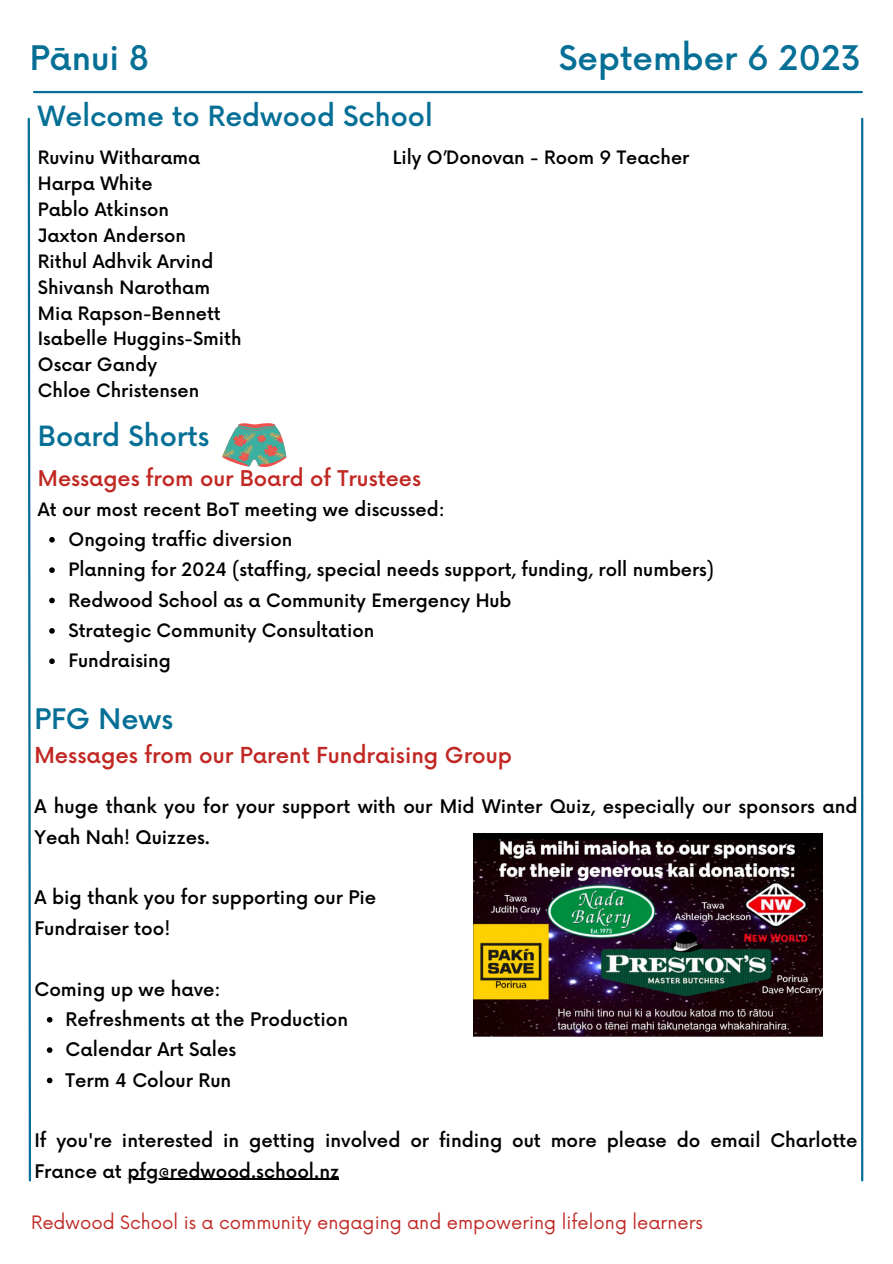
<style>
.page{position:relative;width:893px;height:1264px;background:#fff}
.page>*{position:absolute;margin:0;border:0;box-sizing:border-box;transform-origin:0 0}
.t1{font:500 33px "Now";color:#056f96}
.t2{font:500 27.6px "Now";color:#056f96}
.t3{font:500 27.15px "Now";color:#056f96}
.t4{font:500 21.45px "Now";color:#c12823}
.t5{font:500 21.15px "Now";color:#c12823}
.t6{font:500 18.3px/30.3px "Now";color:#000}
.t7{font:500 18px "Now";color:#000}
.t8{font:18px "Now";color:#c12823}
</style>
<div class="page">
<hr style="left:34px;top:91px;width:827px;height:2px;background:#056f96">
<svg style="left:27px;top:117px;width:5px;height:1065px"></svg>
<hr style="left:861px;top:119px;width:2px;height:1061px;background:#056f96">
<svg style="left:49px;top:537px;width:6px;height:5px"></svg>
<svg style="left:49px;top:567px;width:6px;height:6px"></svg>
<svg style="left:49px;top:597px;width:6px;height:6px"></svg>
<svg style="left:49px;top:628px;width:6px;height:5px"></svg>
<svg style="left:49px;top:658px;width:6px;height:6px"></svg>
<svg style="left:222px;top:423px;width:64px;height:44px"></svg>
<img style="left:473px;top:833px;width:349px;height:203px">
<svg style="left:47px;top:1017px;width:5px;height:5px"></svg>
<svg style="left:47px;top:1047px;width:5px;height:5px"></svg>
<svg style="left:47px;top:1077px;width:5px;height:6px"></svg>
<hr style="left:127px;top:1178px;width:212px;height:1px;background:#000">
<p class="t1" style="left:30px;top:41px;width:121px">Pānui 8</p>
<p class="t1" style="left:559px;top:41px;width:303px">September 6 2023</p>
<p class="t3" style="left:38px;top:102px;width:396px">Welcome to Redwood School</p>
<p class="t7" style="left:38px;top:148px;width:164px">Ruvinu Witharama</p>
<p class="t7" style="left:38px;top:174px;width:116px">Harpa White</p>
<p class="t7" style="left:38px;top:200px;width:132px">Pablo Atkinson</p>
<p class="t7" style="left:38px;top:226px;width:150px">Jaxton Anderson</p>
<p class="t7" style="left:38px;top:251px;width:177px">Rithul Adhvik Arvind</p>
<p class="t7" style="left:38px;top:277px;width:174px">Shivansh Narotham</p>
<p class="t7" style="left:38px;top:303px;width:184px">Mia Rapson-Bennett</p>
<p class="t7" style="left:38px;top:329px;width:205px">Isabelle Huggins-Smith</p>
<p class="t7" style="left:38px;top:355px;width:121px">Oscar Gandy</p>
<p class="t7" style="left:38px;top:381px;width:163px">Chloe Christensen</p>
<p class="t7" style="left:393px;top:148px;width:298px">Lily O’Donovan - Room 9 Teacher</p>
<p class="t3" style="left:38px;top:421px;width:173px">Board Shorts</p>
<p class="t5" style="left:38px;top:467px;width:384px">Messages from our Board of Trustees</p>
<p class="t7" style="left:38px;top:499px;width:408px">At our most recent BoT meeting we discussed:</p>
<p class="t7" style="left:69px;top:530px;width:225px">Ongoing traffic diversion</p>
<p class="t7" style="left:69px;top:560px;width:647px">Planning for 2024 (staffing, special needs support, funding, roll numbers)</p>
<p class="t7" style="left:69px;top:590px;width:444px">Redwood School as a Community Emergency Hub</p>
<p class="t7" style="left:69px;top:621px;width:307px">Strategic Community Consultation</p>
<p class="t7" style="left:69px;top:651px;width:104px">Fundraising</p>
<p class="t2" style="left:34px;top:704px;width:140px">PFG News</p>
<p class="t4" style="left:34px;top:743px;width:479px">Messages from our Parent Fundraising Group</p>
<p class="t6" style="left:34px;top:792px;width:824px">A huge thank you for your support with our Mid Winter Quiz, especially our sponsors and<br>Yeah Nah! Quizzes.</p>
<p class="t6" style="left:34px;top:883px;width:343px">A big thank you for supporting our Pie</p>
<p class="t6" style="left:34px;top:914px;width:137px">Fundraiser too!</p>
<p class="t6" style="left:34px;top:974px;width:188px">Coming up we have:</p>
<p class="t6" style="left:66px;top:1005px;width:284px">Refreshments at the Production</p>
<p class="t6" style="left:66px;top:1035px;width:172px">Calendar Art Sales</p>
<p class="t6" style="left:66px;top:1066px;width:167px">Term 4 Colour Run</p>
<p class="t6" style="left:34px;top:1126px;width:824px">If you're interested in getting involved or finding out more please do email Charlotte<br>France at pfg@redwood.school.nz</p>
<p class="t8" style="left:31px;top:1212px;width:673px">Redwood School is a community engaging and empowering lifelong learners</p>
</div>
